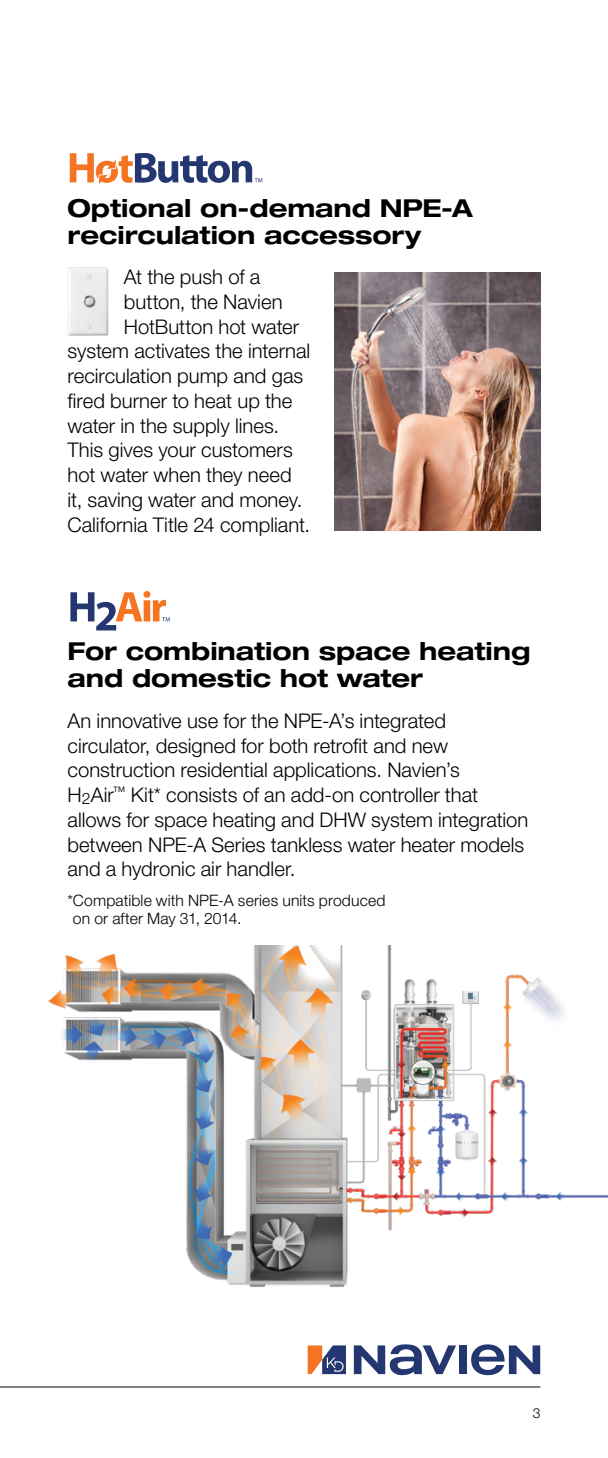
<style>
.page{position:relative;width:608px;height:1458px;background:#fff}
.page>*{position:absolute;margin:0;border:0;box-sizing:border-box;transform-origin:0 0}
.t1{font:700 60.52px "Myriad Arabic";letter-spacing:-.045em;color:#f47421}
._11_Subheads{font:700 expanded 24.75px/27px "Helvetica Neue LT Pro";letter-spacing:-.005em;color:#000}
._9_light{font:300 20.25px/24.8px "Helvetica Neue LT Pro";color:#000}
._7_Footnote{font:300 15.75px/18px "Helvetica Neue LT Pro";letter-spacing:.01em;color:#000}
.t2{font:300 13.72px "Helvetica Neue LT Pro";color:#000}
.s1{color:#243770}
</style>
<div class="page">
<hr style="left:0;top:1386px;width:540px;height:2px;background:#808285">
<svg style="left:307px;top:1345px;width:39px;height:29px"></svg>
<div style="left:459px;top:1345px;width:8px;height:29px;background:#243770"></div>
<svg style="left:354px;top:1344px;width:102px;height:31px"></svg>
<svg style="left:471px;top:1344px;width:69px;height:31px"></svg>
<img style="left:67px;top:267px;width:42px;height:69px">
<img style="left:334px;top:272px;width:206px;height:259px">
<img style="left:48px;top:945px;width:560px;height:343px">
<svg style="left:70px;top:153px;width:192px;height:31px"></svg>
<svg style="left:162px;top:617px;width:8px;height:4px"></svg>
<p class="_11_Subheads" style="left:68px;top:193px;width:407px">Optional on-demand NPE-A recirculation accessory</p>
<p class="_9_light" style="left:124px;top:264px;width:138px">At the push of a</p>
<p class="_9_light" style="left:124px;top:289px;width:160px">button, the Navien</p>
<p class="_9_light" style="left:124px;top:314px;width:177px">HotButton hot water</p>
<p class="_9_light" style="left:68px;top:338px;width:244px">system activates the internal</p>
<p class="_9_light" style="left:68px;top:363px;width:237px">recirculation pump and gas</p>
<p class="_9_light" style="left:68px;top:388px;width:226px">fired burner to heat up the</p>
<p class="_9_light" style="left:68px;top:413px;width:213px">water in the supply lines.</p>
<p class="_9_light" style="left:68px;top:437px;width:227px">This gives your customers</p>
<p class="_9_light" style="left:68px;top:462px;width:225px">hot water when they need</p>
<p class="_9_light" style="left:68px;top:487px;width:236px">it, saving water and money.</p>
<p class="_9_light" style="left:68px;top:512px;width:244px">California Title 24 compliant.</p>
<p class="t1" style="left:68px;top:565px;width:101px"><span class="s1">H2</span>Air</p>
<p class="_11_Subheads" style="left:68px;top:637px;width:464px">For combination space heating and domestic hot water</p>
<p class="_9_light" style="left:68px;top:708px;width:462px">An innovative use for the NPE-A’s integrated circulator, designed for both retrofit and new construction residential applications. Navien’s<br>H<sub>2</sub>Air<sup>™</sup> Kit* consists of an add-on controller that allows for space heating and DHW system integration between NPE-A Series tankless water heater models and a hydronic air handler.</p>
<p class="_7_Footnote" style="left:73px;top:891px;width:314px;text-indent:-5px">*Compatible with NPE-A series units produced on or after May 31, 2014.</p>
<p class="t2" style="left:532px;top:1405px;width:9px">3</p>
</div>
